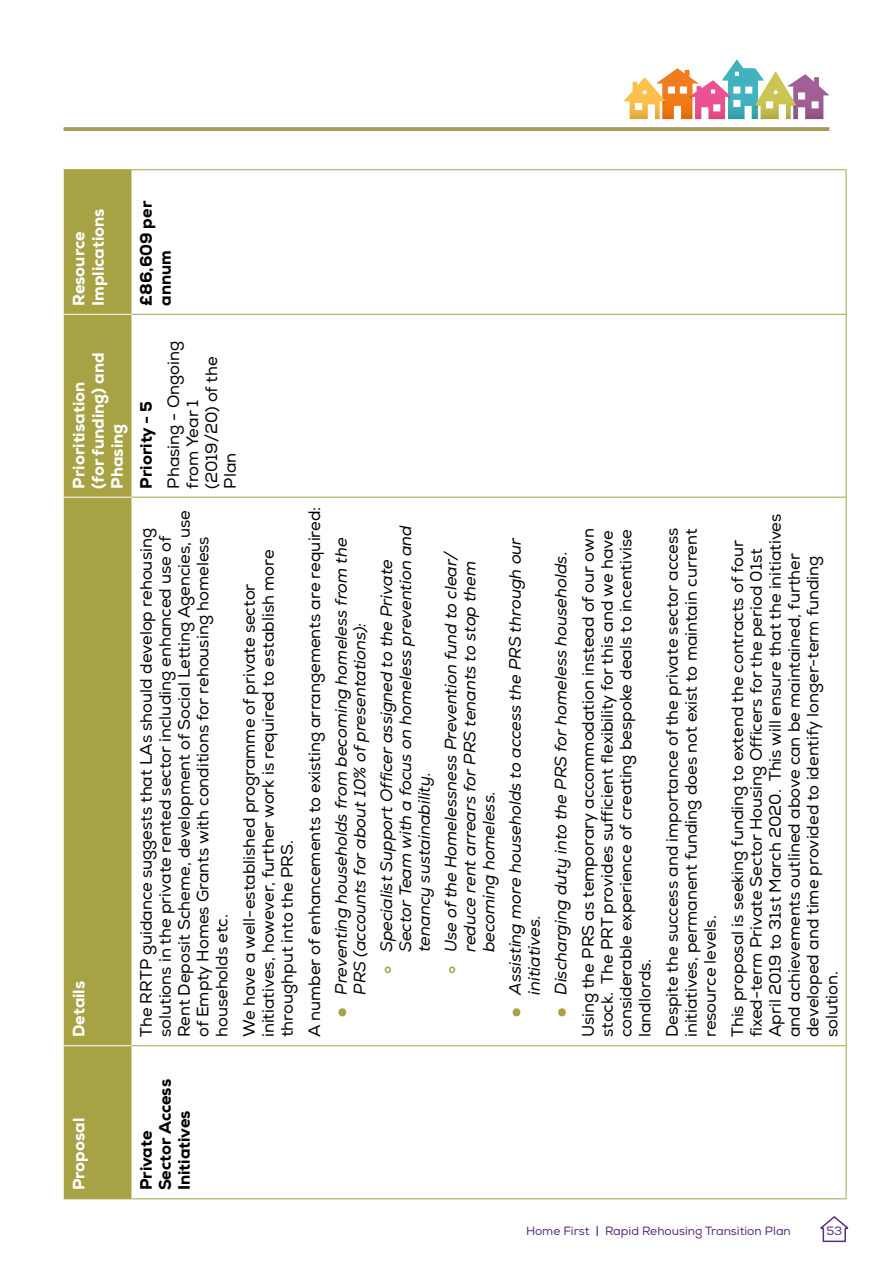
<style>
.page{position:relative;width:893px;height:1263px;background:#fff}
.page>*{position:absolute;margin:0;border:0;box-sizing:border-box;transform-origin:0 0}
.t1{font:16.5px/18.9px "Nexa";color:#000}
.t2{font:16.5px/18.9px "Nexa";color:#010202;text-align:justify}
.t3{font:italic 16.5px/18.9px "Nexa";color:#000}
.t4{font:800 16.5px/19.2px "Nexa";color:#fff}
.t5{font:800 16.5px/18.9px "Nexa";color:#000}
.t6{font:12px "Nexa";color:#592c82}
.s1{font-weight:900;font-style:normal;color:#a7a345}
.s2{font-weight:900;color:#a7a345}
.s3{font-style:italic}
.s4{color:#010202}
.s5{font-weight:700}
</style>
<div class="page">
<svg style="left:820px;top:1216px;width:29px;height:27px"></svg>
<svg style="left:624px;top:60px;width:205px;height:59px"></svg>
<hr style="left:64px;top:128px;width:765px;height:3px;background:#a7a345">
<div style="left:64px;top:170px;width:67px;height:1028px;background:#a7a345"></div>
<hr style="left:64px;top:1198px;width:67px;height:1px;background:#a7a345">
<hr style="left:64px;top:169px;width:67px;height:1px;background:#a7a345">
<hr style="left:131px;top:1198px;width:715px;height:1px;background:#a7a345">
<hr style="left:131px;top:1045px;width:715px;height:1px;background:#a7a345">
<hr style="left:131px;top:497px;width:715px;height:1px;background:#a7a345">
<hr style="left:131px;top:314px;width:715px;height:1px;background:#a7a345">
<hr style="left:131px;top:169px;width:715px;height:1px;background:#a7a345">
<hr style="left:846px;top:1046px;width:1px;height:153px;background:#a7a345">
<hr style="left:846px;top:497px;width:1px;height:549px;background:#a7a345">
<hr style="left:846px;top:314px;width:1px;height:183px;background:#a7a345">
<hr style="left:846px;top:169px;width:1px;height:145px;background:#a7a345">
<hr style="left:64px;top:1045px;width:67px;height:1px;background:#fff">
<hr style="left:64px;top:497px;width:67px;height:1px;background:#fff">
<hr style="left:64px;top:314px;width:67px;height:1px;background:#fff">
<div style="left:338px;top:1008px;width:8px;height:8px;border:3px solid #a7a345;border-radius:50%"></div>
<div style="left:385px;top:966px;width:6px;height:7px;border:2px solid #a7a345;border-radius:50%"></div>
<div style="left:449px;top:966px;width:6px;height:7px;border:2px solid #a7a345;border-radius:50%"></div>
<div style="left:513px;top:1008px;width:7px;height:8px;border:3px solid #a7a345;border-radius:50%"></div>
<div style="left:558px;top:1008px;width:8px;height:8px;border:3px solid #a7a345;border-radius:50%"></div>
<p class="t4" style="left:69px;top:306px;width:99px;rotate:-90deg">Resource<br>Implications</p>
<p class="t5" style="left:137px;top:306px;width:106px;rotate:-90deg">£86,609 per annum</p>
<p class="t4" style="left:69px;top:489px;width:138px;rotate:-90deg">Prioritisation (for funding) and<br>Phasing</p>
<p class="t4" style="left:69px;top:1037px;width:58px;rotate:-90deg">Details</p>
<p class="t5" style="left:137px;top:489px;width:89px;rotate:-90deg">Priority - 5</p>
<p class="t1" style="left:164px;top:489px;width:149px;rotate:-90deg">Phasing - Ongoing from Year 1 (2019/20) of the<br>Plan</p>
<p class="t1" style="left:137px;top:1037px;width:529px;rotate:-90deg">The RRTP guidance suggests that LAs should develop rehousing solutions in the private rented sector including enhanced use of Rent Deposit Scheme, development of Social Letting Agencies, use of Empty Homes Grants with conditions for rehousing homeless households etc.</p>
<p class="t1" style="left:240px;top:1037px;width:489px;rotate:-90deg">We have a well-established programme of private sector initiatives, however, further work is required to establish more throughput into the PRS.</p>
<p class="t1" style="left:305px;top:1037px;width:532px;rotate:-90deg">A number of enhancements to existing arrangements are required:</p>
<p class="t3" style="left:332px;top:995px;width:459px;text-indent:-21px;rotate:-90deg"><span class="s1">•</span> Preventing households from becoming homeless from the<br>PRS (accounts for about 10% of presentations):</p>
<p class="t3" style="left:377px;top:952px;width:429px;rotate:-90deg">Specialist Support Officer assigned to the Private<br>Sector Team with a focus on homeless prevention and tenancy sustainability.</p>
<p class="t3" style="left:442px;top:952px;width:404px;rotate:-90deg">Use of the Homelessness Prevention fund to clear/ reduce rent arrears for PRS tenants to stop them becoming homeless.</p>
<p class="t3" style="left:506px;top:995px;width:459px;text-indent:-21px;rotate:-90deg"><span class="s1">•</span> Assisting more households to access the PRS through our initiatives.</p>
<p class="t1" style="left:547px;top:1037px;width:510px;line-height:27.5px;text-align:center;rotate:-90deg"><span class="s2">•</span> <span class="s3">Discharging duty into the PRS for homeless households.<br></span>Using the PRS as temporary accommodation instead of our own</p>
<p class="t1" style="left:598px;top:1037px;width:509px;text-align:justify;rotate:-90deg">stock. The PRT provides sufficient flexibility for this and we have considerable experience of creating bespoke deals to incentivise landlords<span class="s4">.</span></p>
<p class="t2" style="left:663px;top:1037px;width:511px;rotate:-90deg">Despite the success and importance of the private sector access initiatives, permanent funding does not exist to maintain current resource levels.</p>
<p class="t2" style="left:728px;top:1037px;width:525px;text-align:left;rotate:-90deg">This proposal is seeking funding to extend the contracts of four fixed-term Private Sector Housing Officers for the period 01st April 2019 to 31st March 2020. This will ensure that the initiatives and achievements outlined above can be maintained, further developed and time provided to identify longer-term funding solution.</p>
<p class="t4" style="left:69px;top:1190px;width:74px;rotate:-90deg">Proposal</p>
<p class="t5" style="left:137px;top:1190px;width:113px;rotate:-90deg">Private<br>Sector Access<br>Initiatives</p>
<p class="t6" style="left:526px;top:1223px;width:266px">Home First <span class="s5">|</span> Rapid Rehousing Transition Plan</p>
<p class="t6" style="left:826px;top:1223px;width:17px">53</p>
</div>
